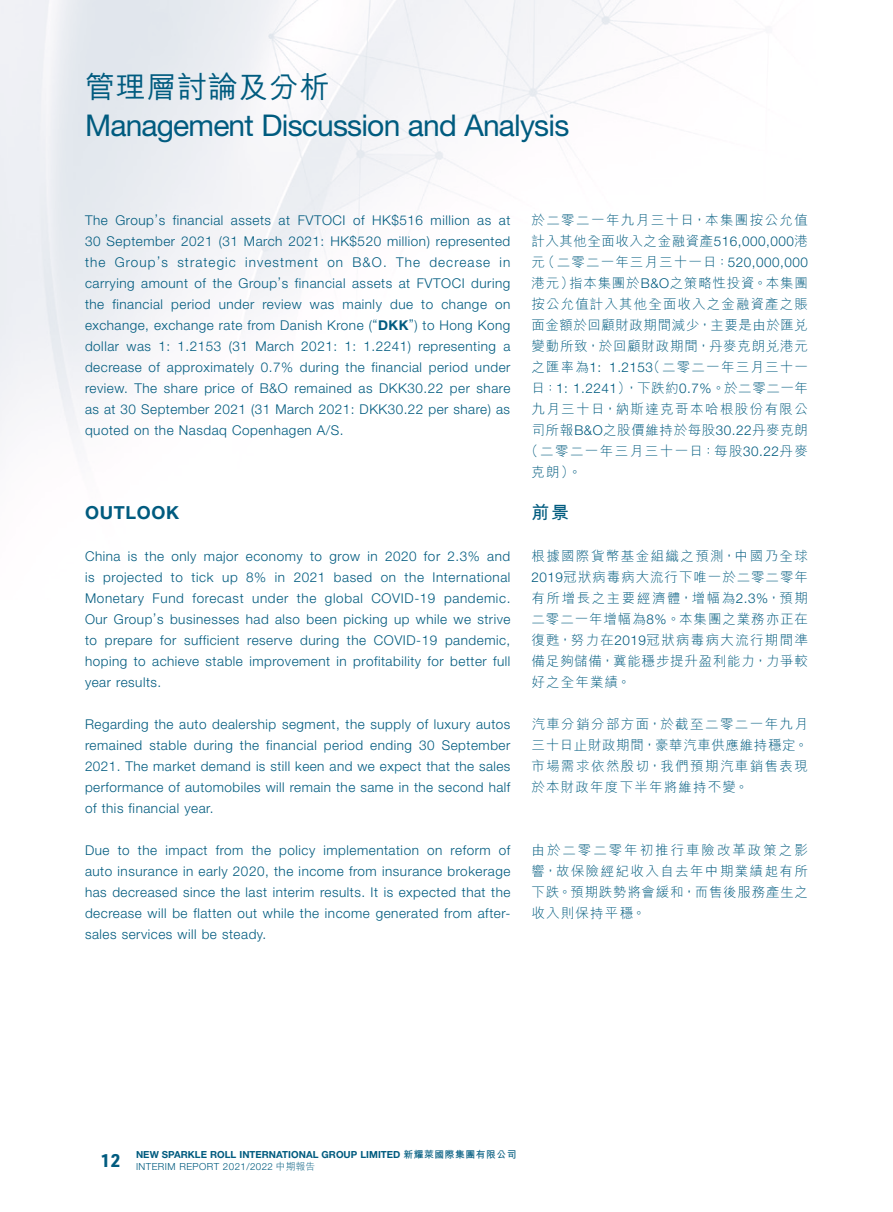
<style>
.page{position:relative;width:893px;height:1212px;background:#fff}
.page>*{position:absolute;margin:0;border:0;box-sizing:border-box;transform-origin:0 0}
.t1{font:30px "Helvetica Neue LT Std";letter-spacing:-.025em;color:#005b7f}
.t2{font:500 30px "M Hei HK";letter-spacing:.025em;color:#005b7f}
.Heading_1{font:700 18px "Helvetica Neue LT Std";letter-spacing:.04em;color:#005b7f}
.Heading_1-2{font:700 18px "M Hei HK";color:#005b7f}
.Body_Text{font:300 13.5px/21px "Helvetica Neue LT Std";letter-spacing:.04em;color:#005b7f;text-align:justify}
.Body_Text-2{font:300 13.5px/21px "M Hei HK";letter-spacing:.08em;color:#005b7f;text-align:justify}
.Body_Text-3{font:300 13.5px "M Hei HK";letter-spacing:.04em;color:#005b7f}
.Body_Text-4{font:300 13.5px "M Hei HK";letter-spacing:.105em;color:#005b7f}
.Body_Text-5{font:300 13.5px "M Hei HK";letter-spacing:.045em;color:#005b7f}
.Body_Text-6{font:300 13.5px "M Hei HK";letter-spacing:.06em;color:#005b7f}
.Body_Text-7{font:300 13.5px "M Hei HK";letter-spacing:.055em;color:#005b7f}
.t3{font:700 9.75px/12px "Helvetica Neue LT Std";letter-spacing:.005em;color:#005b7f}
.s1{font-weight:700}
.s2{font-family:"Helvetica Neue LT Std"}
.s3{font-family:"M Hei HK"}
.s4{font-weight:300}
.s5{font-family:"M Hei HK";font-weight:300}
</style>
<div class="page">
<h1 class="t2" style="left:85px;top:66px;width:246px">管理層討論及分析</h1>
<h1 class="t1" style="left:85px;top:107px;width:486px">Management Discussion and Analysis</h1>
<p class="Body_Text" style="left:85px;top:209px;width:427px">The Group’s financial assets at FVTOCI of HK$516 million as at 30 September 2021 (31 March 2021: HK$520 million) represented the Group’s strategic investment on B&amp;O. The decrease in carrying amount of the Group’s financial assets at FVTOCI during the financial period under review was mainly due to change on exchange, exchange rate from Danish Krone (“<span class="s1">DKK</span>”) to Hong Kong dollar was 1: 1.2153 (31 March 2021: 1: 1.2241) representing a decrease of approximately 0.7% during the financial period under review. The share price of B&amp;O remained as DKK30.22 per share as at 30 September 2021 (31 March 2021: DKK30.22 per share) as quoted on the Nasdaq Copenhagen A/S.</p>
<p class="Heading_1" style="left:85px;top:501px;width:96px">OUTLOOK</p>
<p class="Body_Text" style="left:85px;top:545px;width:427px">China is the only major economy to grow in 2020 for 2.3% and is projected to tick up 8% in 2021 based on the International Monetary Fund forecast under the global COVID-19 pandemic.<br>Our Group’s businesses had also been picking up while we strive to prepare for sufficient reserve during the COVID-19 pandemic, hoping to achieve stable improvement in profitability for better full year results.</p>
<p class="Body_Text" style="left:85px;top:713px;width:427px">Regarding the auto dealership segment, the supply of luxury autos remained stable during the financial period ending 30 September 2021. The market demand is still keen and we expect that the sales performance of automobiles will remain the same in the second half of this financial year.</p>
<p class="Body_Text" style="left:85px;top:839px;width:427px">Due to the impact from the policy implementation on reform of auto insurance in early 2020, the income from insurance brokerage has decreased since the last interim results. It is expected that the decrease will be flatten out while the income generated from after&shy;sales services will be steady.</p>
<p class="Body_Text-4" style="left:531px;top:213px;width:278px">於二零二一年九月三十日，本集團按公允值</p>
<p class="Body_Text-3" style="left:531px;top:234px;width:278px">計入其他全面收入之金融資產<span class="s2">516,000,000</span>港</p>
<p class="Body_Text-2" style="left:531px;top:251px;width:278px">元（二零二一年三月三十一日：<span class="s2">520,000,000</span></p>
<p class="Body_Text-6" style="left:531px;top:276px;width:278px">港元）指本集團於<span class="s2">B&amp;O</span>之策略性投資。本集團</p>
<p class="Body_Text-2" style="left:531px;top:293px;width:278px">按公允值計入其他全面收入之金融資產之賬</p>
<p class="Body_Text-3" style="left:531px;top:318px;width:278px">面金額於回顧財政期間減少，主要是由於匯兌</p>
<p class="Body_Text-7" style="left:531px;top:339px;width:278px">變動所致，於回顧財政期間，丹麥克朗兌港元</p>
<p class="Body_Text-2" style="left:531px;top:356px;width:278px">之匯率為<span class="s2">1: 1.2153</span>（二零二一年三月三十一</p>
<p class="Body_Text-3" style="left:531px;top:381px;width:278px">日：<span class="s2">1: 1.2241</span>），下跌約<span class="s2">0.7%</span>。於二零二一年</p>
<p class="Body_Text-4" style="left:531px;top:402px;width:278px">九月三十日，納斯達克哥本哈根股份有限公</p>
<p class="Body_Text-5" style="left:531px;top:423px;width:278px">司所報<span class="s2">B&amp;O</span>之股價維持於每股<span class="s2">30.22</span>丹麥克朗</p>
<p class="Body_Text-4" style="left:525px;top:444px;width:285px">（二零二一年三月三十一日：每股<span class="s2">30.22</span>丹麥</p>
<p class="Body_Text-2" style="left:531px;top:461px;width:52px">克朗）。</p>
<p class="Heading_1-2" style="left:531px;top:499px;width:39px">前景</p>
<p class="Body_Text-2" style="left:531px;top:545px;width:278px">根據國際貨幣基金組織之預測，中國乃全球<span class="s2">2019</span>冠狀病毒病大流行下唯一於二零二零年有所增長之主要經濟體，增幅為<span class="s2">2.3%</span>，預期二零二一年增幅為<span class="s2">8%</span>。本集團之業務亦正在復甦，努力在<span class="s2">2019</span>冠狀病毒病大流行期間準備足夠儲備，冀能穩步提升盈利能力，力爭較好之全年業績。</p>
<p class="Body_Text-2" style="left:531px;top:713px;width:278px">汽車分銷分部方面，於截至二零二一年九月三十日止財政期間，豪華汽車供應維持穩定。市場需求依然殷切，我們預期汽車銷售表現於本財政年度下半年將維持不變。</p>
<p class="Body_Text-2" style="left:531px;top:839px;width:278px">由於二零二零年初推行車險改革政策之影響，故保險經紀收入自去年中期業績起有所下跌。預期跌勢將會緩和，而售後服務產生之收入則保持平穩。</p>
<p class="t3" style="left:101px;top:1148px;width:417px;text-indent:35px">NEW SPARKLE ROLL INTERNATIONAL GROUP LIMITED <span class="s3">新耀萊國際集團有限公司<br></span><sup>12</sup> <span class="s4">INTERIM REPORT 2021/2022</span> <span class="s5">中期報告</span></p>
</div>
